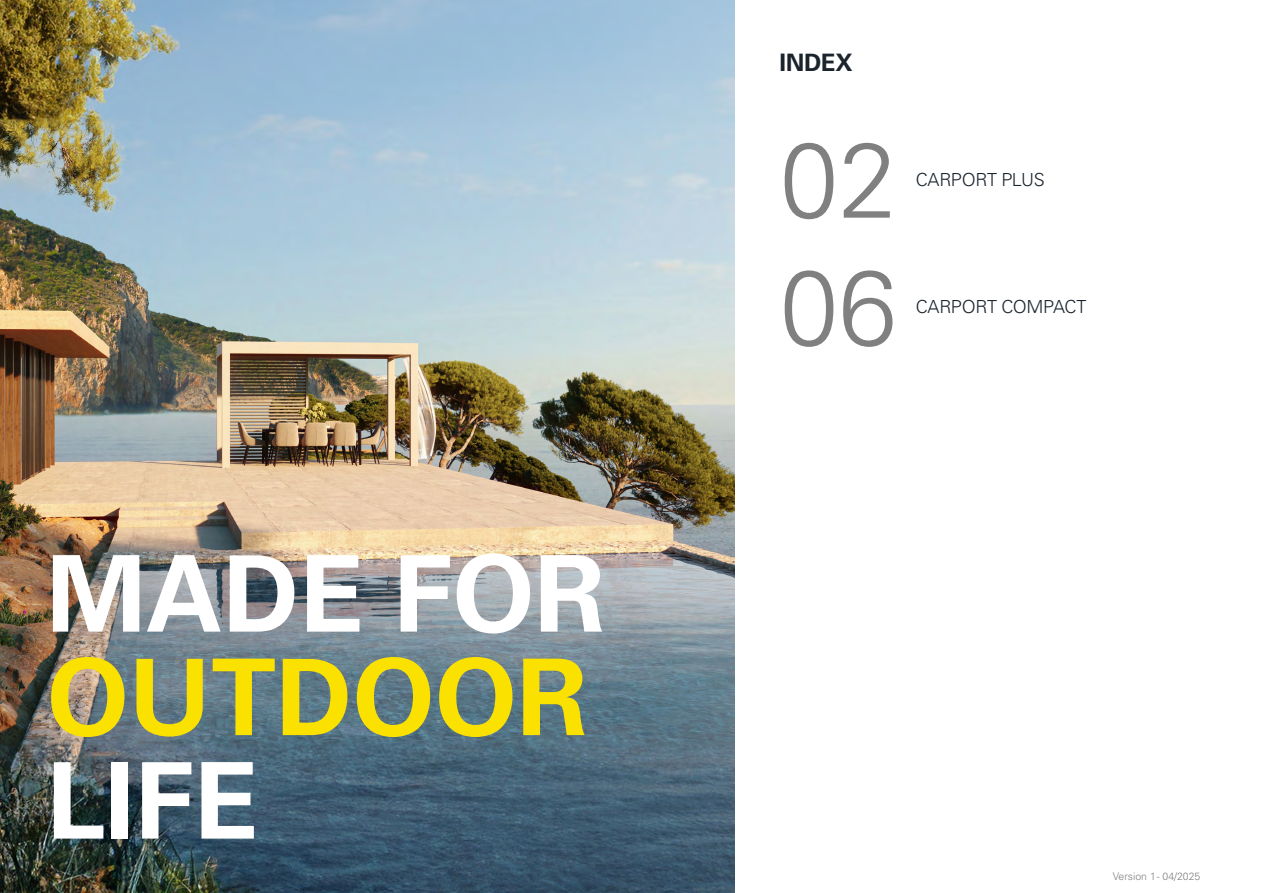
<style>
.page{position:relative;width:1263px;height:893px;background:#fff}
.page>*{position:absolute;margin:0;border:0;box-sizing:border-box;transform-origin:0 0}
.t1{font:700 105.75px "Univers LT Pro 65";color:#fff}
.t2{font:700 105.75px "Univers LT Pro 65";color:#fbe100}
.t3{font:300 105.75px "Univers LT Pro 45";color:#818081}
.t4{font:700 24px "Univers LT Pro 65";letter-spacing:-.015em;color:#1b242d}
.t5{font:300 18px "Univers LT Pro 45";letter-spacing:-.02em;color:#1b242d}
.t6{font:300 10.5px "Univers LT Pro 45";color:#808080}
</style>
<div class="page">
<img style="left:0;top:0;width:734px;height:893px">
<h1 class="t1" style="left:47px;top:520px;width:560px">MADE FOR</h1>
<h1 class="t2" style="left:47px;top:623px;width:542px">OUTDOOR</h1>
<h1 class="t1" style="left:47px;top:727px;width:213px">LIFE</h1>
<h2 class="t4" style="left:780px;top:46px;width:75px">INDEX</h2>
<h1 class="t3" style="left:780px;top:111px;width:119px">02</h1>
<h1 class="t3" style="left:780px;top:238px;width:119px">06</h1>
<p class="t5" style="left:916px;top:168px;width:131px">CARPORT PLUS</p>
<p class="t5" style="left:916px;top:295px;width:172px">CARPORT COMPACT</p>
<p class="t6" style="left:1113px;top:869px;width:89px">Version 1 - 04/2025</p>
</div>
